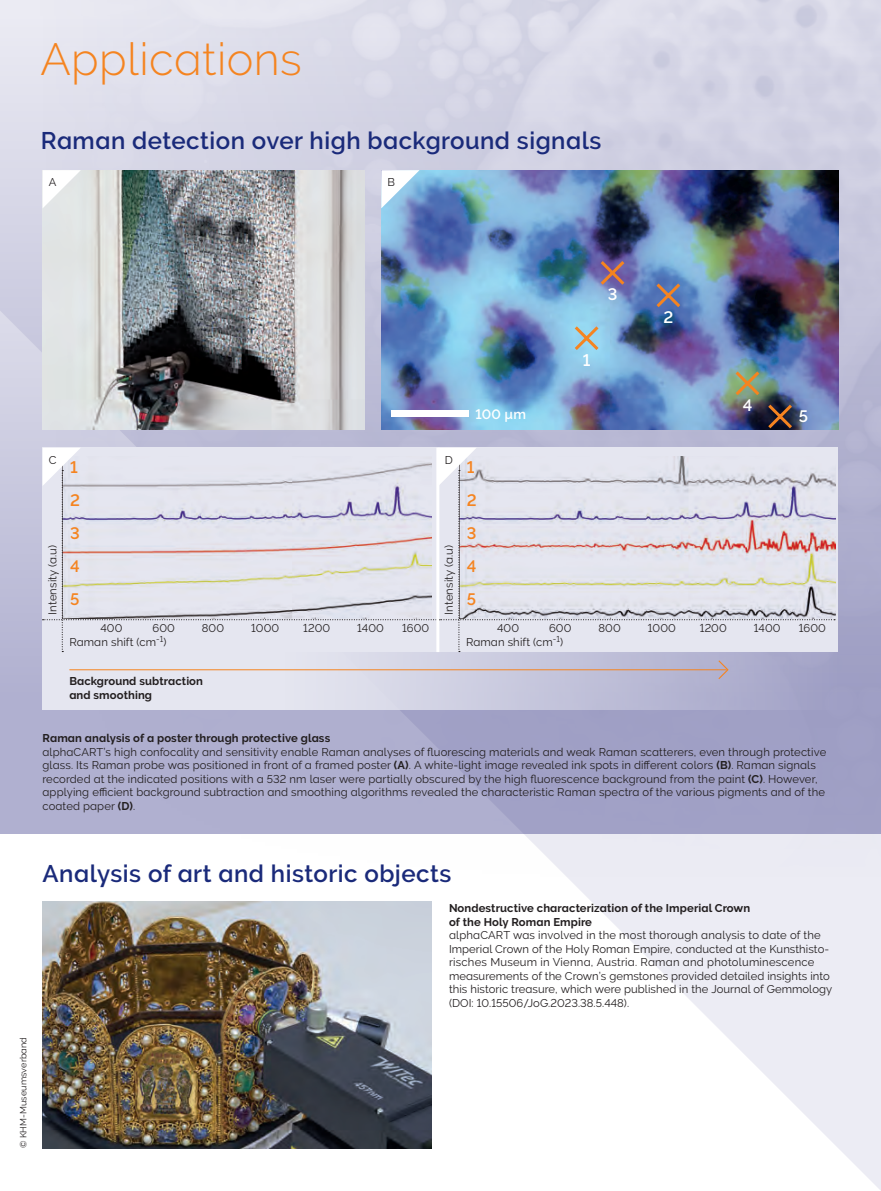
<style>
.page{position:relative;width:881px;height:1191px;background:#fff}
.page>*{position:absolute;margin:0;border:0;box-sizing:border-box;transform-origin:0 0}
.t1{font:45px "Oxford Raleway Light";letter-spacing:.01em;color:#f58420}
.t2{font:700 24px "Oxford Raleway Semi";letter-spacing:.02em;color:#1a2a7a}
.t3{font:700 16.5px/33px "Oxford Raleway Semi";color:#f58420}
.t4{font:700 16.5px "Oxford Raleway Semi";color:#fff}
.t5{font:700 13.65px "Oxford Raleway Semi";color:#fff}
.t6{font:11.25px/13.5px "Oxford Raleway Regular";letter-spacing:.01em;color:#231f20}
.t7{font:11.25px/13.5px "Oxford Raleway Bold";letter-spacing:.01em;color:#231f20}
.t8{font:9px "Oxford Raleway Regular";letter-spacing:.01em;color:#231f20}
.s1{font-family:"Oxford Raleway Bold"}
</style>
<div class="page">
<svg style="left:42px;top:876px;width:838px;height:313px"></svg>
<hr style="left:0;top:833px;width:1px;height:358px;background:#ececf4">
<img style="left:0;top:0;width:880px;height:876px">
<img style="left:381px;top:170px;width:457px;height:259px">
<div style="left:391px;top:410px;width:78px;height:7px;background:#fff"></div>
<img style="left:43px;top:170px;width:321px;height:259px">
<svg style="left:43px;top:170px;width:38px;height:38px"></svg>
<svg style="left:381px;top:170px;width:38px;height:38px"></svg>
<img style="left:43px;top:901px;width:389px;height:247px">
<img style="left:0;top:280px;width:1px;height:530px">
<div style="left:43px;top:649px;width:809px;height:60px;background:linear-gradient(to right,#f4f5f9,#a5a5c8)"></div>
<hr style="left:69px;top:669px;width:657px;height:1px;background:#f58420">
<svg style="left:717px;top:659px;width:12px;height:21px"></svg>
<svg style="left:43px;top:448px;width:791px;height:204px;background:#dedde6"></svg>
<hr style="left:436px;top:448px;width:3px;height:204px;background:#fff">
<svg style="left:571px;top:323px;width:30px;height:30px"></svg>
<svg style="left:653px;top:280px;width:30px;height:30px"></svg>
<svg style="left:597px;top:258px;width:30px;height:30px"></svg>
<img style="left:732px;top:368px;width:62px;height:63px">
<h1 class="t1" style="left:40px;top:33px;width:263px">Applications</h1>
<h2 class="t2" style="left:41px;top:127px;width:561px">Raman detection over high background signals</h2>
<p class="t6" style="left:49px;top:175px;width:8px">a</p>
<p class="t6" style="left:387px;top:175px;width:9px">B</p>
<h3 class="t4" style="left:607px;top:285px;width:11px">3</h3>
<h3 class="t4" style="left:582px;top:350px;width:9px">1</h3>
<h3 class="t4" style="left:663px;top:307px;width:11px">2</h3>
<p class="t5" style="left:475px;top:406px;width:52px">100 µm</p>
<h3 class="t4" style="left:742px;top:395px;width:11px">4</h3>
<h3 class="t4" style="left:798px;top:407px;width:11px">5</h3>
<p class="t6" style="left:49px;top:453px;width:9px">C</p>
<p class="t6" style="left:444px;top:453px;width:10px">D</p>
<h3 class="t3" style="left:70px;top:450px;width:11px">1<br>2<br>3<br>4<br>5</h3>
<p class="t6" style="left:46px;top:614px;width:71px;rotate:-90deg">Intensity (a.u)</p>
<p class="t6" style="left:442px;top:614px;width:71px;rotate:-90deg">Intensity (a.u)</p>
<p class="t6" style="left:100px;top:621px;width:24px">400</p>
<p class="t6" style="left:152px;top:621px;width:24px">600</p>
<p class="t6" style="left:202px;top:621px;width:24px">800</p>
<p class="t6" style="left:251px;top:621px;width:30px">1000</p>
<p class="t6" style="left:303px;top:621px;width:28px">1200</p>
<p class="t6" style="left:357px;top:621px;width:28px">1400</p>
<p class="t6" style="left:402px;top:621px;width:29px">1600</p>
<p class="t6" style="left:69px;top:635px;width:98px">Raman shift (cm<sup>-1</sup>)</p>
<h3 class="t3" style="left:466px;top:450px;width:11px">1<br>2<br>3<br>4<br>5</h3>
<p class="t6" style="left:497px;top:621px;width:24px">400</p>
<p class="t6" style="left:549px;top:621px;width:24px">600</p>
<p class="t6" style="left:598px;top:621px;width:24px">800</p>
<p class="t6" style="left:647px;top:621px;width:30px">1000</p>
<p class="t6" style="left:699px;top:621px;width:28px">1200</p>
<p class="t6" style="left:753px;top:621px;width:28px">1400</p>
<p class="t6" style="left:798px;top:621px;width:29px">1600</p>
<p class="t6" style="left:466px;top:635px;width:98px">Raman shift (cm<sup>-1</sup>)</p>
<p class="t7" style="left:69px;top:675px;width:135px">Background subtraction and smoothing</p>
<p class="t7" style="left:43px;top:731px;width:289px">Raman analysis of a poster through protective glass</p>
<p class="t6" style="left:43px;top:745px;width:784px">alphaCART’s high confocality and sensitivity enable Raman analyses of fluorescing materials and weak Raman scatterers, even through protective glass. Its Raman probe was positioned in front of a framed poster <span class="s1">(A)</span>. A white-light image revealed ink spots in different colors <span class="s1">(B)</span>. Raman signals recorded at the indicated positions with a 532 nm laser were partially obscured by the high fluorescence background from the paint <span class="s1">(C)</span>. However, applying efficient background subtraction and smoothing algorithms revealed the characteristic Raman spectra of the various pigments and of the coated paper <span class="s1">(D)</span>.</p>
<p class="t8" style="left:18px;top:1148px;width:113px;rotate:-90deg">© KHM-Museumsverband</p>
<h2 class="t2" style="left:43px;top:859px;width:410px">Analysis of art and historic objects</h2>
<p class="t7" style="left:449px;top:901px;width:303px">Nondestructive characterization of the Imperial Crown of the Holy Roman Empire</p>
<p class="t6" style="left:449px;top:928px;width:384px">alphaCART was involved in the most thorough analysis to date of the Imperial Crown of the Holy Roman Empire, conducted at the Kunsthisto&shy;risches Museum in Vienna, Austria. Raman and photoluminescence measurements of the Crown’s gemstones provided detailed insights into this historic treasure, which were published in the Journal of Gemmology (DOI: 10.15506/JoG.2023.38.5.448).</p>
</div>
